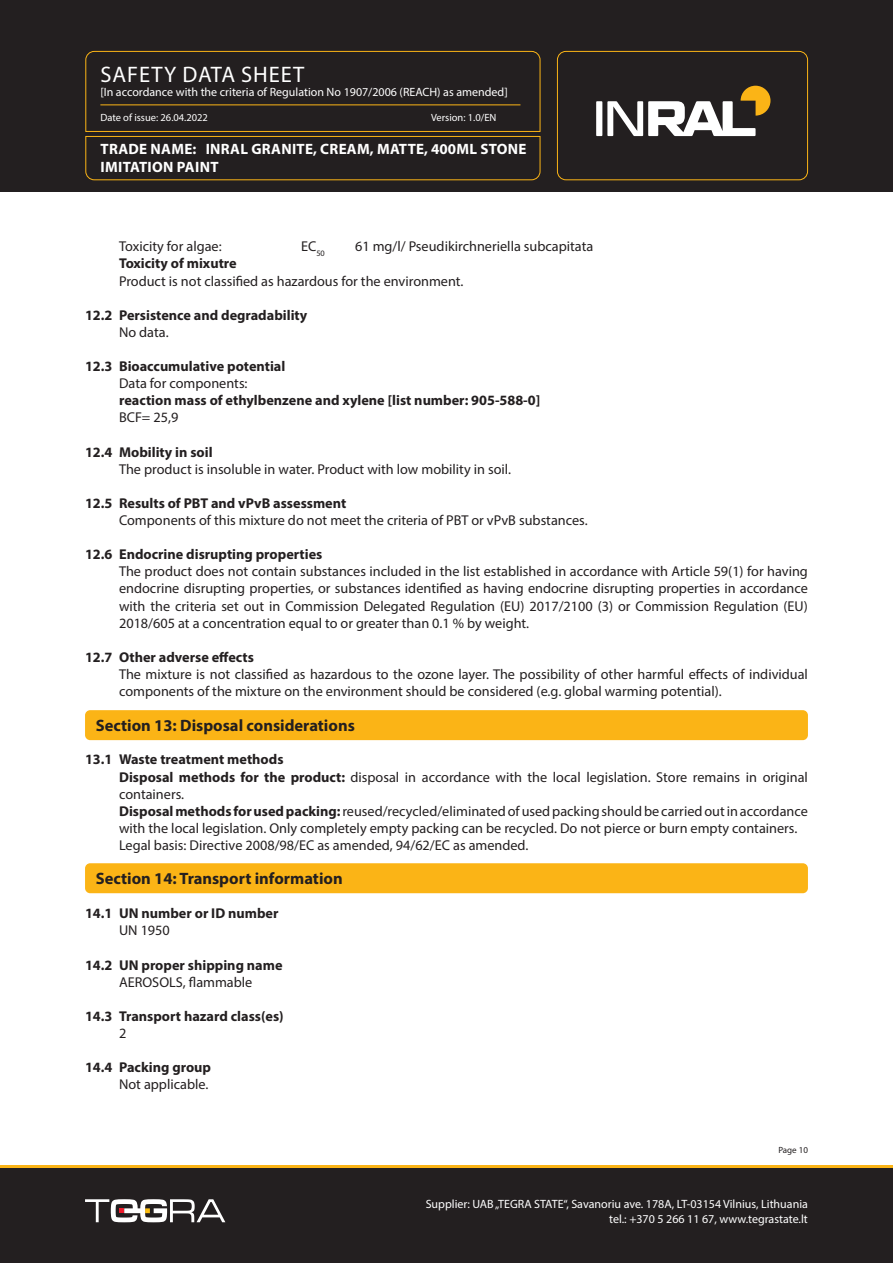
<style>
.page{position:relative;width:893px;height:1263px;background:#fff}
.page>*{position:absolute;margin:0;border:0;box-sizing:border-box;transform-origin:0 0}
.t1{font:22.5px "Myriad Pro";letter-spacing:.04em;color:#fff}
.Skyrius_baltas{font:700 16.5px "Myriad Pro";color:#231f20}
.t2{font:700 15px/18px "Myriad Pro";letter-spacing:.02em;color:#fff}
.Tekstas_paprastas_Bold{font:14.25px/17.1px "Myriad Pro";color:#231f20}
.Tekstas_paprastas_Bold-2{font:700 14.25px "Myriad Pro";color:#231f20}
.t3{font:12px/14.4px "Myriad Pro";color:#fff;text-align:right}
.t4{font:10.5px "Myriad Pro";color:#fff}
.t5{font:9px "Myriad Pro";color:#231f20}
.s1{font-weight:700}
</style>
<div class="page">
<div style="left:0;top:1165px;width:893px;height:98px;background:#231f20"></div>
<div style="left:0;top:0;width:893px;height:191px;background:#231f20"></div>
<svg style="left:85px;top:51px;width:456px;height:130px"></svg>
<div style="left:557px;top:51px;width:251px;height:129px;border:1px solid #fbb416;border-radius:9px"></div>
<hr style="left:100px;top:104px;width:420px;height:1px;background:#fbb416">
<svg style="left:85px;top:1199px;width:140px;height:23px"></svg>
<div style="left:596px;top:101px;width:6px;height:35px;background:#fff"></div>
<svg style="left:607px;top:86px;width:163px;height:50px"></svg>
<hr style="left:0;top:1165px;width:893px;height:2px;background:#fbb416">
<div style="left:85px;top:710px;width:723px;height:30px;background:#fbb416;border-radius:5px"></div>
<div style="left:85px;top:863px;width:723px;height:30px;background:#fbb416;border-radius:5px"></div>
<h1 class="t1" style="left:101px;top:60px;width:205px">SAFETY DATA SHEET</h1>
<p class="t3" style="left:100px;top:85px;width:409px">[In accordance with the criteria of Regulation No 1907/2006 (REACH) as amended]</p>
<p class="t4" style="left:100px;top:111px;width:109px">Date of issue: 26.04.2022</p>
<p class="t4" style="left:431px;top:111px;width:67px">Version: 1.0/EN</p>
<p class="t2" style="left:101px;top:139px;width:427px">TRADE NAME: INRAL GRANITE, CREAM, MATTE, 400ML STONE<br>IMITATION PAINT</p>
<p class="Tekstas_paprastas_Bold" style="left:119px;top:238px;width:104px">Toxicity for algae:</p>
<p class="Tekstas_paprastas_Bold" style="left:301px;top:238px;width:25px">EC<sub>50</sub></p>
<p class="Tekstas_paprastas_Bold" style="left:355px;top:238px;width:240px">61 mg/l/ Pseudikirchneriella subcapitata</p>
<p class="Tekstas_paprastas_Bold-2" style="left:119px;top:254px;width:119px">Toxicity of mixutre</p>
<p class="Tekstas_paprastas_Bold" style="left:119px;top:272px;width:346px">Product is not classified as hazardous for the environment.</p>
<p class="Tekstas_paprastas_Bold-2" style="left:85px;top:306px;width:224px">12.2 Persistence and degradability</p>
<p class="Tekstas_paprastas_Bold" style="left:119px;top:323px;width:51px">No data.</p>
<p class="Tekstas_paprastas_Bold-2" style="left:85px;top:357px;width:202px">12.3 Bioaccumulative potential</p>
<p class="Tekstas_paprastas_Bold" style="left:119px;top:375px;width:130px">Data for components:</p>
<p class="Tekstas_paprastas_Bold-2" style="left:119px;top:391px;width:423px">reaction mass of ethylbenzene and xylene [list number: 905-588-0]</p>
<p class="Tekstas_paprastas_Bold" style="left:119px;top:409px;width:61px">BCF= 25,9</p>
<p class="Tekstas_paprastas_Bold-2" style="left:85px;top:442px;width:129px">12.4 Mobility in soil</p>
<p class="Tekstas_paprastas_Bold" style="left:119px;top:460px;width:394px">The product is insoluble in water. Product with low mobility in soil.</p>
<p class="Tekstas_paprastas_Bold-2" style="left:85px;top:494px;width:263px">12.5 Results of PBT and vPvB assessment</p>
<p class="Tekstas_paprastas_Bold" style="left:119px;top:511px;width:470px">Components of this mixture do not meet the criteria of PBT or vPvB substances.</p>
<p class="Tekstas_paprastas_Bold-2" style="left:85px;top:545px;width:239px">12.6 Endocrine disrupting properties</p>
<p class="Tekstas_paprastas_Bold" style="left:119px;top:563px;width:690px;text-align:justify">The product does not contain substances included in the list established in accordance with Article 59(1) for having endocrine disrupting properties, or substances identified as having endocrine disrupting properties in accordance with the criteria set out in Commission Delegated Regulation (EU) 2017/2100 (3) or Commission Regulation (EU)<br>2018/605 at a concentration equal to or greater than 0.1 % by weight.</p>
<p class="Tekstas_paprastas_Bold-2" style="left:85px;top:648px;width:170px">12.7 Other adverse effects</p>
<p class="Tekstas_paprastas_Bold" style="left:119px;top:665px;width:690px">The mixture is not classified as hazardous to the ozone layer. The possibility of other harmful effects of individual components of the mixture on the environment should be considered (e.g. global warming potential).</p>
<p class="Skyrius_baltas" style="left:96px;top:715px;width:261px">Section 13: Disposal considerations</p>
<p class="Tekstas_paprastas_Bold-2" style="left:85px;top:750px;width:200px">13.1 Waste treatment methods</p>
<p class="Tekstas_paprastas_Bold" style="left:119px;top:768px;width:690px"><span class="s1">Disposal methods for the product:</span> disposal in accordance with the local legislation. Store remains in original containers.</p>
<p class="Tekstas_paprastas_Bold" style="left:119px;top:802px;width:690px"><span class="s1">Disposal methods for used packing:</span> reused/recycled/eliminated of used packing should be carried out in accordance with the local legislation. Only completely empty packing can be recycled. Do not pierce or burn empty containers.</p>
<p class="Tekstas_paprastas_Bold" style="left:119px;top:836px;width:411px">Legal basis: Directive 2008/98/EC as amended, 94/62/EC as amended.</p>
<p class="Skyrius_baltas" style="left:96px;top:868px;width:249px">Section 14: Transport information</p>
<p class="Tekstas_paprastas_Bold-2" style="left:85px;top:904px;width:195px">14.1 UN number or ID number</p>
<p class="Tekstas_paprastas_Bold" style="left:119px;top:922px;width:52px">UN 1950</p>
<p class="Tekstas_paprastas_Bold-2" style="left:85px;top:955px;width:199px">14.2 UN proper shipping name</p>
<p class="Tekstas_paprastas_Bold" style="left:119px;top:973px;width:135px">AEROSOLS, flammable</p>
<p class="Tekstas_paprastas_Bold-2" style="left:85px;top:1007px;width:200px">14.3 Transport hazard class(es)</p>
<p class="Tekstas_paprastas_Bold" style="left:119px;top:1024px;width:9px">2</p>
<p class="Tekstas_paprastas_Bold-2" style="left:85px;top:1058px;width:128px">14.4 Packing group</p>
<p class="Tekstas_paprastas_Bold" style="left:119px;top:1076px;width:91px">Not applicable.</p>
<p class="t5" style="left:778px;top:1144px;width:31px">Page 10</p>
<p class="t3" style="left:426px;top:1197px;width:384px">Supplier: UAB „TEGRA STATE“, Savanoriu ave. 178A, LT-03154 Vilnius, Lithuania tel.: +370 5 266 11 67, www.tegrastate.lt</p>
</div>
